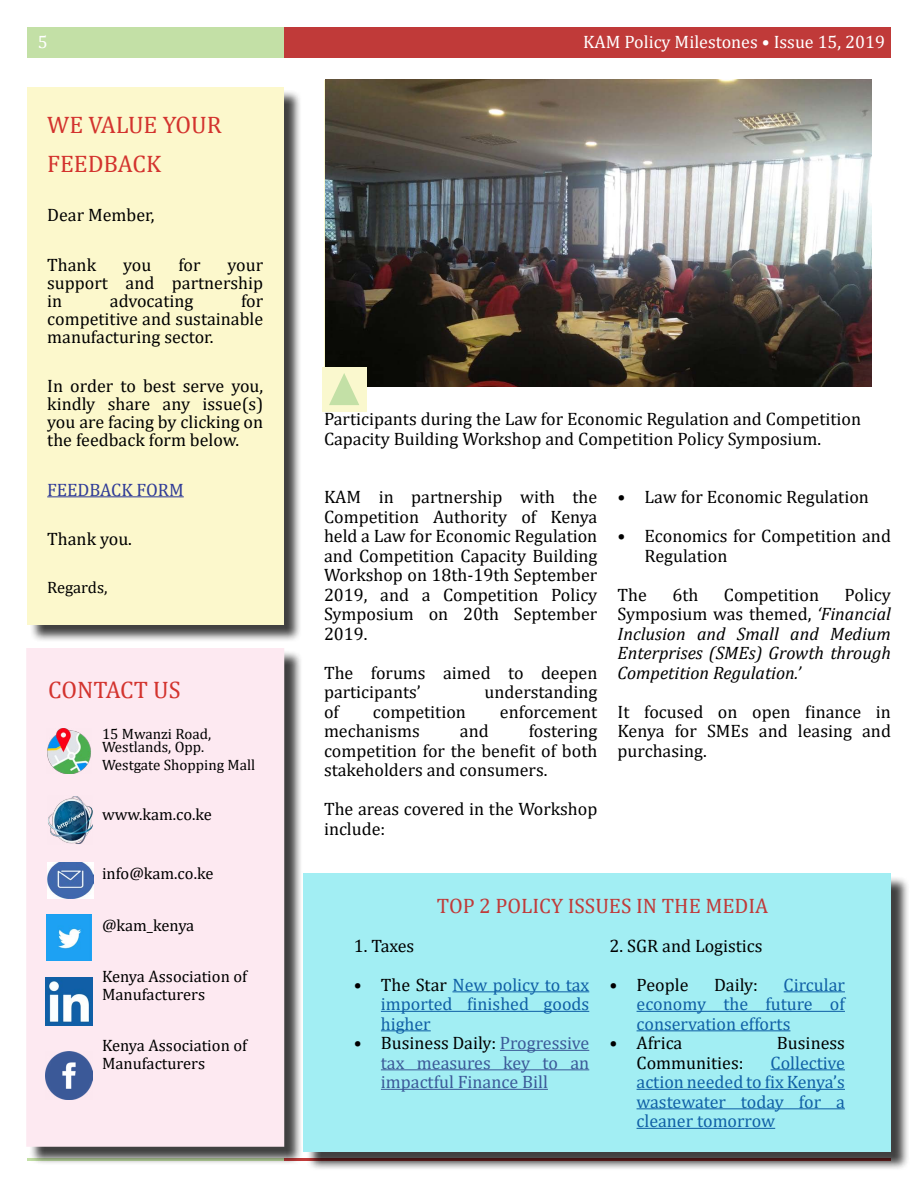
<style>
.page{position:relative;width:918px;height:1188px;background:#fff}
.page>*{position:absolute;margin:0;border:0;box-sizing:border-box;transform-origin:0 0}
.t1{font:24px "Cambria";color:#d3332e}
.t2{font:21px "Cambria";color:#c03a39}
.t3{font:18px/19.5px "Cambria";color:#000;text-align:justify}
.t4{font:18px/19.5px "Cambria";color:#1060a6;text-align:justify}
.t5{font:italic 18px/19.5px "Cambria";color:#000;text-align:justify}
.t6{font:18px/19.5px "Cambria";color:#3b5998;text-align:justify}
.t7{font:18px "Cambria";color:#fff}
.t8{font:18px "Cambria";color:#2f3b97}
.t9{font:16.5px/17.2px "Cambria";color:#000}
.t10{font:15px/13.5px "Cambria";color:#000}
.s1{font-style:normal}
.s2{color:#000}
</style>
<div class="page">
<div style="left:284px;top:27px;width:607px;height:30px;background:#c03a39"></div>
<div style="left:27px;top:27px;width:257px;height:30px;background:#c3e0a6"></div>
<hr style="left:284px;top:1158px;width:607px;height:3px;background:#c03a39">
<hr style="left:27px;top:1158px;width:257px;height:3px;background:#c3e0a6">
<div style="left:29px;top:89px;width:273px;height:554px;background:#000;opacity:.75"></div>
<div style="left:27px;top:87px;width:257px;height:537px;background:#fcf8cc"></div>
<hr style="left:47px;top:496px;width:137px;height:1px;background:#2f3b97">
<div style="left:28px;top:651px;width:275px;height:514px;background:#000;opacity:.75"></div>
<div style="left:27px;top:649px;width:257px;height:497px;background:#fde9f1"></div>
<div style="left:26px;top:648px;width:258px;height:499px;border:2px solid #fde9f1"></div>
<img style="left:45px;top:978px;width:48px;height:47px">
<img style="left:45px;top:1051px;width:48px;height:48px">
<img style="left:46px;top:915px;width:46px;height:46px">
<img style="left:48px;top:862px;width:45px;height:37px">
<img style="left:48px;top:796px;width:45px;height:48px">
<img style="left:47px;top:729px;width:44px;height:44px">
<div style="left:306px;top:876px;width:604px;height:295px;background:#000;opacity:.75"></div>
<div style="left:304px;top:874px;width:587px;height:278px;background:#a2eef3"></div>
<hr style="left:452px;top:991px;width:137px;height:1px;background:#1060a6">
<hr style="left:381px;top:1011px;width:208px;height:1px;background:#1060a6">
<hr style="left:381px;top:1030px;width:50px;height:1px;background:#1060a6">
<hr style="left:500px;top:1050px;width:89px;height:1px;background:#3b5998">
<hr style="left:381px;top:1069px;width:208px;height:1px;background:#3b5998">
<hr style="left:381px;top:1089px;width:167px;height:1px;background:#3b5998">
<hr style="left:784px;top:991px;width:61px;height:1px;background:#1060a6">
<hr style="left:637px;top:1011px;width:208px;height:1px;background:#1060a6">
<hr style="left:637px;top:1030px;width:153px;height:1px;background:#1060a6">
<hr style="left:771px;top:1069px;width:74px;height:1px;background:#1060a6">
<hr style="left:637px;top:1089px;width:208px;height:1px;background:#1060a6">
<hr style="left:637px;top:1108px;width:208px;height:1px;background:#1060a6">
<hr style="left:637px;top:1128px;width:138px;height:1px;background:#1060a6">
<img style="left:325px;top:80px;width:547px;height:306px">
<div style="left:322px;top:367px;width:44px;height:44px;background:#faf8ce"></div>
<svg style="left:329px;top:373px;width:30px;height:32px"></svg>
<p class="t7" style="left:38px;top:31px;width:11px">5</p>
<p class="t7" style="left:583px;top:31px;width:303px">KAM Policy Milestones • Issue 15, 2019</p>
<h1 class="t1" style="left:47px;top:110px;width:69px">WE Value</h1>
<h1 class="t1" style="left:163px;top:110px;width:29px">your</h1>
<h1 class="t1" style="left:47px;top:149px;width:115px">FEEDBACK</h1>
<p class="t3" style="left:47px;top:205px;width:109px">Dear Member,</p>
<p class="t3" style="left:47px;top:255px;width:50px">Thank</p>
<p class="t3" style="left:123px;top:255px;width:30px">you</p>
<p class="t3" style="left:178px;top:255px;width:24px">for</p>
<p class="t3" style="left:47px;top:256px;width:218px;line-height:18px;text-indent:180px">your support and partnership in</p>
<p class="t3" style="left:47px;top:292px;width:218px;line-height:18px;text-indent:194px">for competitive and sustainable manufacturing sector.</p>
<p class="t3" style="left:47px;top:377px;width:218px;line-height:18px">In order to best serve you, kindly share any issue(s) you are facing by clicking on the feedback form below.</p>
<p class="t8" style="left:47px;top:479px;width:138px">FEEDBACK FORM</p>
<p class="t3" style="left:47px;top:529px;width:86px">Thank you.</p>
<p class="t9" style="left:47px;top:579px;width:62px">Regards,</p>
<p class="t3" style="left:110px;top:291px;width:85px">advocating</p>
<h1 class="t1" style="left:48px;top:676px;width:29px">Contact</h1>
<h1 class="t1" style="left:153px;top:676px;width:29px">US</h1>
<p class="t10" style="left:102px;top:727px;width:111px">15 Mwanzi Road,<br>Westlands, Opp.</p>
<p class="t10" style="left:102px;top:758px;width:155px">Westgate Shopping Mall</p>
<p class="t9" style="left:102px;top:805px;width:112px">www.kam.co.ke</p>
<p class="t9" style="left:102px;top:865px;width:113px">info@kam.co.ke</p>
<p class="t9" style="left:102px;top:916px;width:94px">@kam_kenya</p>
<p class="t9" style="left:102px;top:968px;width:147px">Kenya Association of<br>Manufacturers</p>
<p class="t9" style="left:102px;top:1037px;width:147px">Kenya Association of<br>Manufacturers</p>
<p class="t3" style="left:324px;top:409px;width:539px">Participants during the Law for Economic Regulation and Competition<br>Capacity Building Workshop and Competition Policy Symposium.</p>
<p class="t3" style="left:324px;top:487px;width:275px">KAM in partnership with the Competition Authority of Kenya held a Law for Economic Regulation and Competition Capacity Building Workshop on 18th-19th September 2019, and a Competition Policy Symposium on 20th September 2019.</p>
<p class="t3" style="left:324px;top:663px;width:275px">The forums aimed to deepen participants’</p>
<p class="t3" style="left:485px;top:682px;width:114px">understanding</p>
<p class="t3" style="left:324px;top:702px;width:17px">of</p>
<p class="t3" style="left:373px;top:702px;width:95px">competition</p>
<p class="t3" style="left:500px;top:702px;width:99px">enforcement</p>
<p class="t3" style="left:324px;top:721px;width:97px">mechanisms</p>
<p class="t3" style="left:460px;top:721px;width:30px">and</p>
<p class="t3" style="left:324px;top:721px;width:275px;text-indent:205px">fostering competition for the benefit of both stakeholders and consumers.</p>
<p class="t3" style="left:324px;top:799px;width:275px">The areas covered in the Workshop include:</p>
<p class="t3" style="left:618px;top:487px;width:253px">• Law for Economic Regulation</p>
<p class="t3" style="left:645px;top:526px;width:248px;text-indent:-27px">• Economics for Competition and<br>Regulation</p>
<p class="t3" style="left:618px;top:585px;width:31px">The</p>
<p class="t3" style="left:672px;top:585px;width:27px">6th</p>
<p class="t3" style="left:724px;top:585px;width:97px">Competition</p>
<p class="t5" style="left:618px;top:584px;width:275px;text-indent:227px"><span class="s1">Policy Symposium was themed,</span> ‘Financial Inclusion and Small and Medium Enterprises (SMEs) Growth through Competition Regulation.’</p>
<p class="t3" style="left:618px;top:702px;width:275px">It focused on open finance in Kenya for SMEs and leasing and purchasing.</p>
<p class="t2" style="left:437px;top:893px;width:82px">Top 2 Polic</p>
<p class="t2" style="left:551px;top:893px;width:28px">y issues</p>
<p class="t2" style="left:636px;top:893px;width:40px">in the</p>
<p class="t2" style="left:705px;top:893px;width:30px">Media</p>
<p class="t3" style="left:354px;top:936px;width:62px">1. Taxes</p>
<p class="t4" style="left:381px;top:975px;width:210px;text-indent:-27px"><span class="s2">• The Star</span> New policy to tax imported finished goods higher</p>
<p class="t6" style="left:381px;top:1033px;width:210px;text-indent:-27px"><span class="s2">• Business Daily:</span> Progressive tax measures key to an impactful Finance Bill</p>
<p class="t3" style="left:610px;top:936px;width:155px">2. SGR and Logistics</p>
<p class="t3" style="left:610px;top:975px;width:80px">• People</p>
<p class="t3" style="left:714px;top:975px;width:46px">Daily:</p>
<p class="t4" style="left:637px;top:975px;width:210px;text-indent:147px">Circular economy the future of conservation efforts</p>
<p class="t3" style="left:610px;top:1033px;width:74px">• Africa</p>
<p class="t3" style="left:777px;top:1033px;width:69px">Business</p>
<p class="t3" style="left:637px;top:1053px;width:108px">Communities:</p>
<p class="t4" style="left:637px;top:1053px;width:210px;text-indent:134px">Collective action needed to fix Kenya’s wastewater today for a cleaner tomorrow</p>
</div>
